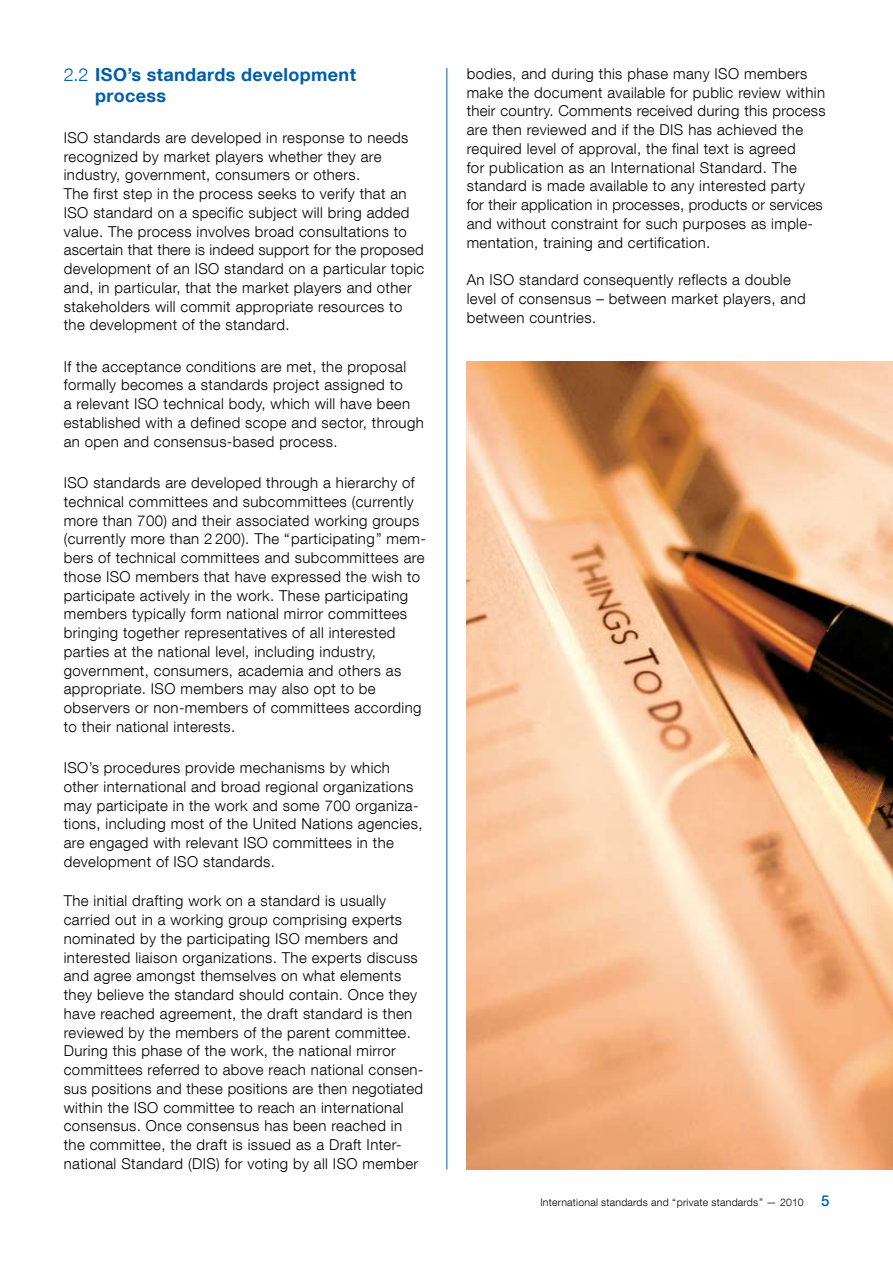
<style>
.page{position:relative;width:893px;height:1263px;background:#fff}
.page>*{position:absolute;margin:0;border:0;box-sizing:border-box;transform-origin:0 0}
.t1{font:700 18px/21.6px "Helvetica Neue LT Com";letter-spacing:.02em;color:#005eaa}
.t2{font:300 15px/18.8px "Helvetica Neue LT Com";letter-spacing:.025em;color:#000}
.t3{font:300 10.5px "Helvetica Neue LT Com";letter-spacing:.02em;color:#000}
.s1{font-weight:300}
.s2{font-weight:500;font-size:15px;color:#005eaa}
</style>
<div class="page">
<hr style="left:446px;top:68px;width:1px;height:1101px;background:#005eaa">
<img style="left:467px;top:361px;width:426px;height:809px">
<p class="t1" style="left:95px;top:63px;width:262px;text-indent:-31px"><span class="s1">2.2</span> ISO’s standards development process</p>
<p class="t2" style="left:64px;top:128px;width:362px">ISO standards are developed in response to needs recognized by market players whether they are industry, government, consumers or others.<br>The first step in the process seeks to verify that an ISO standard on a specific subject will bring added value. The process involves broad consultations to ascertain that there is indeed support for the proposed development of an ISO standard on a particular topic and, in particular, that the market players and other stakeholders will commit appropriate resources to the development of the standard.</p>
<p class="t2" style="left:64px;top:357px;width:362px">If the acceptance conditions are met, the proposal formally becomes a standards project assigned to<br>a relevant ISO technical body, which will have been established with a defined scope and sector, through an open and consensus-based process.</p>
<p class="t2" style="left:64px;top:473px;width:364px">ISO standards are developed through a hierarchy of technical committees and subcommittees (currently more than 700) and their associated working groups (currently more than 2 200). The “participating” mem&shy;bers of technical committees and subcommittees are those ISO members that have expressed the wish to participate actively in the work. These participating members typically form national mirror committees bringing together representatives of all interested parties at the national level, including industry, government, consumers, academia and others as appropriate. ISO members may also opt to be observers or non-members of committees according to their national interests.</p>
<p class="t2" style="left:64px;top:758px;width:360px">ISO’s procedures provide mechanisms by which other international and broad regional organizations may participate in the work and some 700 organiza&shy;tions, including most of the United Nations agencies, are engaged with relevant ISO committees in the development of ISO standards.</p>
<p class="t2" style="left:64px;top:891px;width:361px">The initial drafting work on a standard is usually carried out in a working group comprising experts nominated by the participating ISO members and interested liaison organizations. The experts discuss and agree amongst themselves on what elements they believe the standard should contain. Once they have reached agreement, the draft standard is then reviewed by the members of the parent committee.<br>During this phase of the work, the national mirror committees referred to above reach national consen&shy;sus positions and these positions are then negotiated within the ISO committee to reach an international consensus. Once consensus has been reached in the committee, the draft is issued as a Draft Inter&shy;national Standard (DIS) for voting by all ISO member</p>
<p class="t2" style="left:467px;top:64px;width:360px">bodies, and during this phase many ISO members make the document available for public review within their country. Comments received during this process are then reviewed and if the DIS has achieved the required level of approval, the final text is agreed<br>for publication as an International Standard. The standard is made available to any interested party for their application in processes, products or services and without constraint for such purposes as imple&shy;mentation, training and certification.</p>
<p class="t2" style="left:467px;top:270px;width:341px">An ISO standard consequently reflects a double level of consensus – between market players, and between countries.</p>
<p class="t3" style="left:540px;top:1195px;width:291px">International standards and “private standards” — 2010 <span class="s2">5</span></p>
</div>
